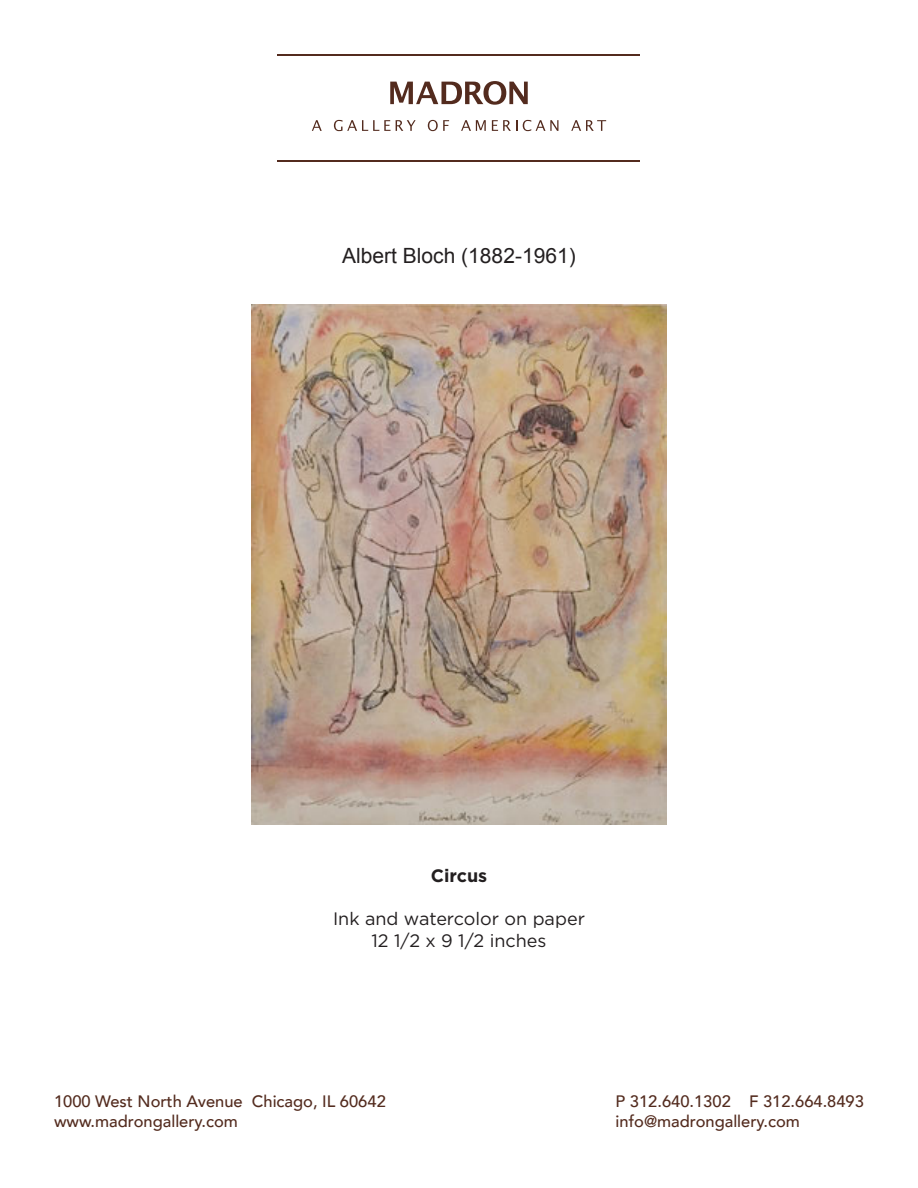
<style>
.page{position:relative;width:918px;height:1188px;background:#fff}
.page>*{position:absolute;margin:0;border:0;box-sizing:border-box;transform-origin:0 0}
.t1{font:21px "Arial";color:#231f20}
.t2{font:18px "Gotham";color:#231f20}
.t3{font:700 18px "Gotham";color:#231f20}
.t4{font:500 16.5px/19.8px "Avenir";color:#532b1e}
</style>
<div class="page">
<hr style="left:278px;top:54px;width:362px;height:2px;background:#532b1e">
<hr style="left:278px;top:160px;width:362px;height:2px;background:#532b1e">
<svg style="left:312px;top:120px;width:10px;height:11px"></svg>
<svg style="left:334px;top:120px;width:82px;height:11px"></svg>
<svg style="left:428px;top:120px;width:21px;height:11px"></svg>
<svg style="left:461px;top:120px;width:25px;height:11px"></svg>
<svg style="left:492px;top:120px;width:25px;height:11px"></svg>
<svg style="left:523px;top:120px;width:35px;height:11px"></svg>
<svg style="left:571px;top:120px;width:35px;height:11px"></svg>
<svg style="left:390px;top:81px;width:138px;height:24px"></svg>
<img style="left:251px;top:304px;width:416px;height:521px">
<p class="t1" style="left:342px;top:242px;width:235px">Albert Bloch (1882-1961)</p>
<p class="t3" style="left:431px;top:865px;width:58px">Circus</p>
<p class="t2" style="left:333px;top:909px;width:253px">Ink and watercolor on paper</p>
<p class="t2" style="left:371px;top:931px;width:177px">12 1/2 x 9 1/2 inches</p>
<p class="t4" style="left:54px;top:1091px;width:333px">1000 West North Avenue Chicago, IL 60642 www.madrongallery.com</p>
<p class="t4" style="left:616px;top:1091px;width:250px">P 312.640.1302 F 312.664.8493 info@madrongallery.com</p>
</div>
